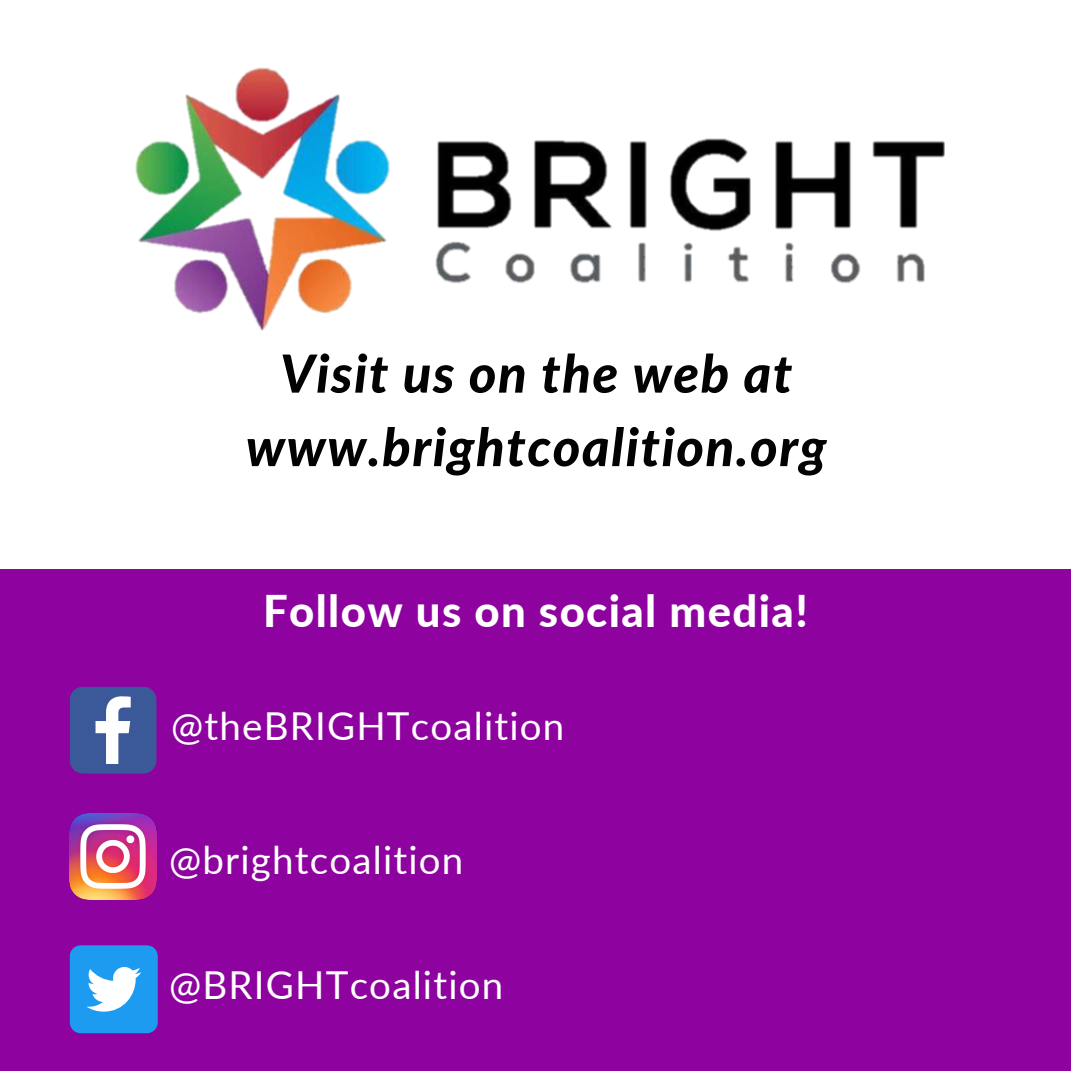
<style>
.page{position:relative;width:1071px;height:1071px;background:#fff}
.page>*{position:absolute;margin:0;border:0;box-sizing:border-box;transform-origin:0 0}
.t1{font:italic 800 52.5px/73.5px "Lato";letter-spacing:.03em;color:#020202;text-align:center}
.t2{font:800 43.75px "Lato";letter-spacing:.03em;color:#fff}
.t3{font:38.5px "Lato";letter-spacing:.03em;color:#fff}
</style>
<div class="page">
<div style="left:0;top:569px;width:1071px;height:502px;background:#8e039f"></div>
<img style="left:135px;top:67px;width:810px;height:264px">
<svg style="left:70px;top:687px;width:86px;height:86px"></svg>
<div style="left:70px;top:945px;width:88px;height:88px;background:#1d9bf0;border-radius:11px"></div>
<svg style="left:86px;top:967px;width:55px;height:45px"></svg>
<img style="left:70px;top:813px;width:86px;height:87px">
<p class="t1" style="left:246px;top:336px;width:582px">Visit us on the web at www.brightcoalition.org</p>
<p class="t2" style="left:263px;top:583px;width:546px">Follow us on social media!</p>
<p class="t3" style="left:171px;top:702px;width:395px">@theBRIGHTcoalition</p>
<p class="t3" style="left:169px;top:836px;width:296px">@brightcoalition</p>
<p class="t3" style="left:169px;top:961px;width:336px">@BRIGHTcoalition</p>
</div>
